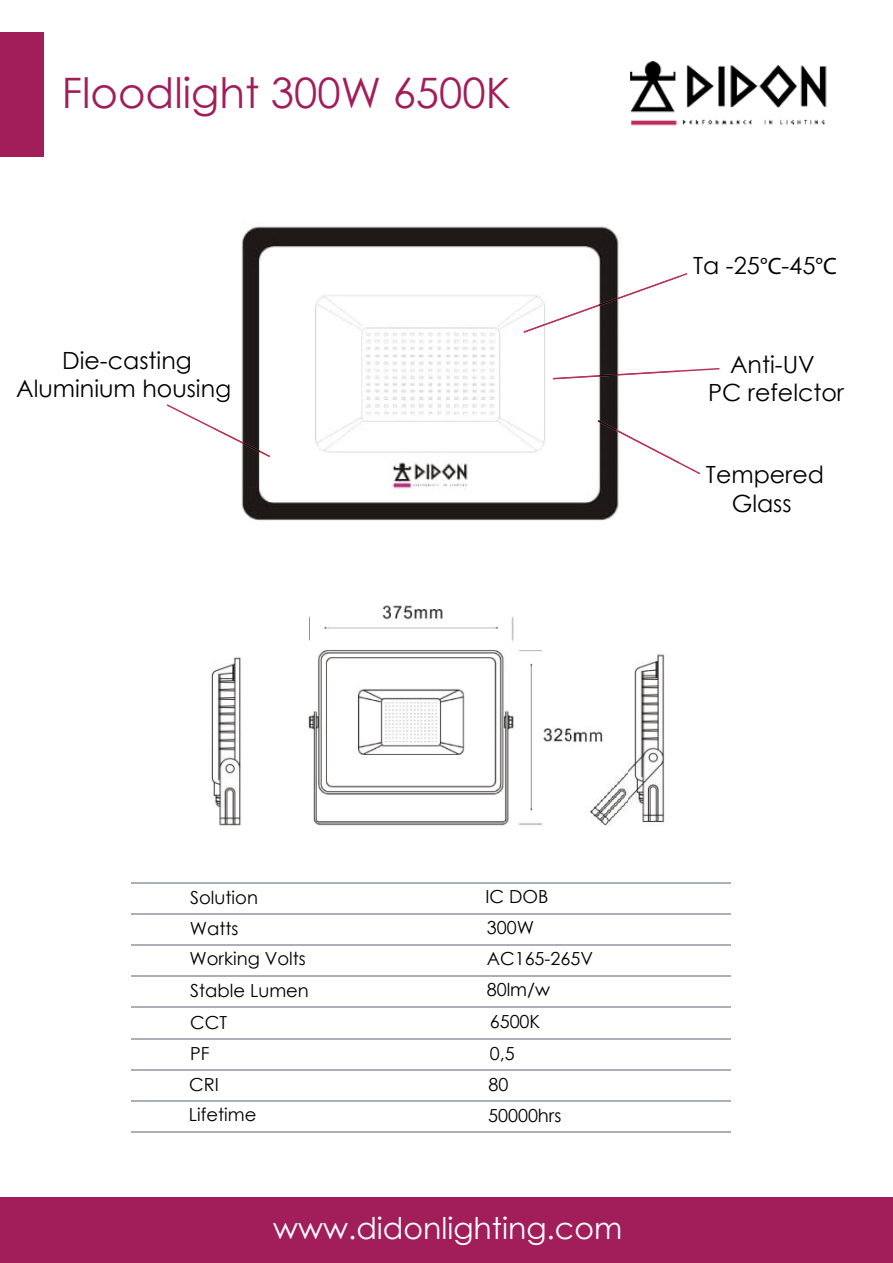
<style>
.page{position:relative;width:893px;height:1263px;background:#fff}
.page>*{position:absolute;margin:0;border:0;box-sizing:border-box;transform-origin:0 0}
.t1{font:42px "Century Gothic";color:#a21e5b}
.t2{font:30px "Century Gothic";color:#fff}
.t3{font:23.7px/28.5px "Century Gothic";color:#000;text-align:center}
.t4{font:18px/31px "Century Gothic";color:#000}
.s1{font-family:"Myriad Pro"}
</style>
<div class="page">
<div style="left:0;top:1197px;width:892px;height:66px;background:#a21e5b"></div>
<div style="left:0;top:33px;width:43px;height:124px;background:#a21e5b"></div>
<img style="left:630px;top:61px;width:197px;height:65px">
<svg style="left:679px;top:368px;width:40px;height:4px"></svg>
<svg style="left:679px;top:462px;width:21px;height:12px"></svg>
<svg style="left:167px;top:404px;width:46px;height:25px"></svg>
<hr style="left:131px;top:882px;width:600px;height:1px;background:#a9b0bb">
<hr style="left:132px;top:913px;width:599px;height:2px;background:#a9b0bb">
<hr style="left:131px;top:944px;width:600px;height:1px;background:#a9b0bb">
<hr style="left:131px;top:975px;width:600px;height:2px;background:#a9b0bb">
<hr style="left:131px;top:1006px;width:600px;height:2px;background:#a9b0bb">
<hr style="left:131px;top:1038px;width:600px;height:1px;background:#a9b0bb">
<hr style="left:131px;top:1069px;width:600px;height:1px;background:#a9b0bb">
<hr style="left:131px;top:1100px;width:600px;height:2px;background:#a9b0bb">
<hr style="left:131px;top:1131px;width:600px;height:2px;background:#a9b0bb">
<img style="left:628px;top:654px;width:37px;height:169px">
<img style="left:211px;top:657px;width:30px;height:169px">
<img style="left:222px;top:226px;width:397px;height:295px">
<img style="left:213px;top:379px;width:16px;height:23px">
<img style="left:523px;top:276px;width:156px;height:57px">
<img style="left:553px;top:370px;width:126px;height:9px">
<img style="left:598px;top:420px;width:81px;height:44px">
<img style="left:213px;top:427px;width:57px;height:30px">
<img style="left:308px;top:605px;width:320px;height:221px">
<h1 class="t1" style="left:62px;top:63px;width:450px">Floodlight 300W 6500K</h1>
<h3 class="t3" style="left:16px;top:346px;width:216px">Die-casting<br>Aluminium housing</h3>
<h3 class="t3" style="left:693px;top:251px;width:145px">Ta -25<span class="s1">°C</span>-45<span class="s1">°C</span></h3>
<h3 class="t3" style="left:708px;top:350px;width:138px">Anti-UV<br>PC refelctor</h3>
<h3 class="t3" style="left:706px;top:460px;width:120px">Tempered<br>Glass</h3>
<p class="t4" style="left:189px;top:881px;width:121px">Solution<br>Watts<br>Working Volts<br>Stable Lumen<br>CCT<br>PF<br>CRI<br>Lifetime</p>
<p class="t4" style="left:485px;top:881px;width:109px">IC DOB<br>300W<br>AC165-265V<br>80lm/w</p>
<p class="t4" style="left:490px;top:1006px;width:52px">6500K</p>
<p class="t4" style="left:488px;top:1037px;width:75px">0,5<br>80<br>50000hrs</p>
<h2 class="t2" style="left:273px;top:1207px;width:350px">www.didonlighting.com</h2>
</div>
